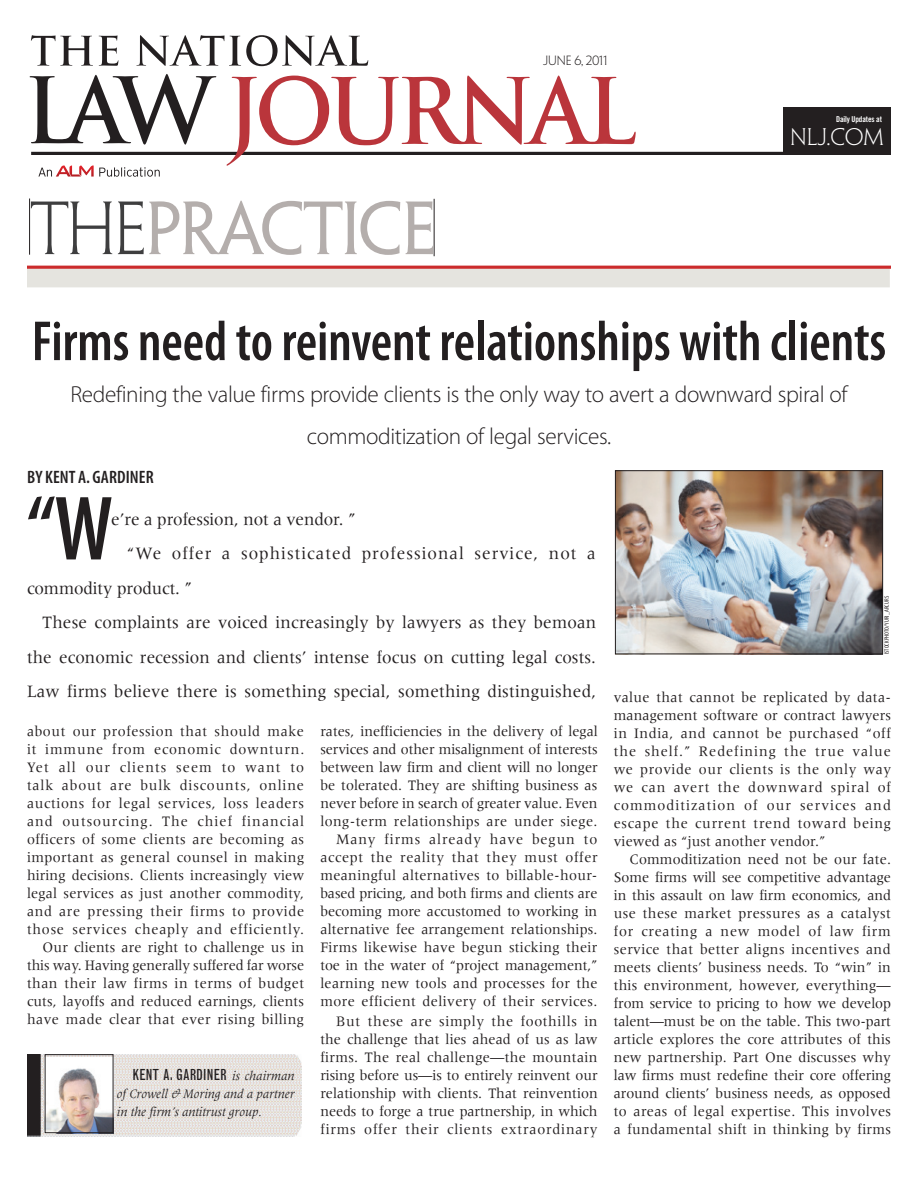
<style>
.page{position:relative;width:918px;height:1188px;background:#fff}
.page>*{position:absolute;margin:0;border:0;box-sizing:border-box;transform-origin:0 0}
.t1{font:600 condensed 92.25px "Myriad Pro";color:#231f20;scale:.95 1}
.t2{font:67.35px "Penumbra Half Serif Std";letter-spacing:-.035em;color:#b4aeac}
.t3{font:600 condensed 57px "Myriad Pro";color:#231f20;scale:.95 1}
.t4{font:300 23.25px/42px "Myriad Pro";letter-spacing:-.015em;color:#231f20;text-align:center}
.t5{font:300 21.6px "Penumbra Half Serif Std";color:#fff}
.t6{font:18px "Meridien LT Std";letter-spacing:.01em;color:#231f20;scale:.95 1}
.t7{font:18px "Meridien LT Std";letter-spacing:.06em;color:#231f20;scale:.95 1}
.t8{font:600 condensed 18px "Myriad Pro";letter-spacing:.005em;color:#231f20}
.t9{font:15px/18px "Meridien LT Std";letter-spacing:.02em;color:#231f20;text-align:justify;scale:.95 1}
.t10{font:condensed 15px "Grotesque MT Std";color:#231f20;scale:.95 1}
.t11{font:italic 13.5px/18px "Meridien LT Std";letter-spacing:-.005em;color:#231f20;scale:.95 1}
.t12{font:300 12px "Penumbra Flare Std";letter-spacing:-.01em;color:#231f20}
.t13{font:8.1px "Trade Gothic LT Std Bd Cn 20";letter-spacing:-.015em;color:#fff}
.t14{font:condensed 6.3px "Myriad Pro";letter-spacing:.02em;color:#231f20}
.s1{font-weight:300;color:#3e3e3f}
.s2{font-family:"Meridien LT Std";font-style:italic;font-stretch:normal;font-size:13.5px}
</style>
<div class="page">
<hr style="left:31px;top:152px;width:860px;height:3px;background:#231f20">
<svg style="left:227px;top:76px;width:409px;height:90px"></svg>
<svg style="left:31px;top:35px;width:337px;height:31px"></svg>
<svg style="left:30px;top:74px;width:186px;height:71px"></svg>
<div style="left:783px;top:108px;width:108px;height:45px;background:#231f20"></div>
<svg style="left:38px;top:166px;width:122px;height:11px"></svg>
<hr style="left:29px;top:199px;width:1px;height:56px;background:#231f20">
<hr style="left:434px;top:199px;width:1px;height:57px;background:#231f20">
<div style="left:27px;top:268px;width:863px;height:19px;background:#e5e4df"></div>
<hr style="left:27px;top:266px;width:864px;height:3px;background:#cb2b2c">
<img style="left:617px;top:472px;width:264px;height:180px">
<div style="left:615px;top:470px;width:268px;height:184px;border:1px solid #231f20"></div>
<img style="left:27px;top:1054px;width:275px;height:82px">
<img style="left:47px;top:1058px;width:64px;height:73px">
<div style="left:45px;top:1054px;width:68px;height:79px;border:1px solid #231f20"></div>
<h2 class="t2" style="left:30px;top:189px;width:408px"><span class="s1">the</span> PRACTICE</h2>
<p class="t12" style="left:543px;top:53px;width:66px">JUNE 6, 2011</p>
<p class="t13" style="left:836px;top:114px;width:47px">Daily Updates at</p>
<h3 class="t5" style="left:790px;top:125px;width:95px">NLJ.COM</h3>
<h3 class="t3" style="left:32px;top:306px;width:901px">Firms need to reinvent relationships with clients</h3>
<h3 class="t4" style="left:70px;top:373px;width:779px">Redefining the value firms provide clients is the only way to avert a downward spiral of commoditization of legal services.</h3>
<p class="t8" style="left:27px;top:466px;width:128px">By Kent A. gardiner</p>
<h1 class="t1" style="left:27px;top:472px;width:92px">“W</h1>
<p class="t6" style="left:111px;top:509px;width:259px">e’re a profession, not a vendor. ”</p>
<p class="t7" style="left:127px;top:544px;width:495px">“We offer a sophisticated professional service, not a</p>
<p class="t6" style="left:27px;top:578px;width:175px">commodity product. ”</p>
<p class="t6" style="left:43px;top:613px;width:584px">These complaints are voiced increasingly by lawyers as they bemoan</p>
<p class="t6" style="left:27px;top:647px;width:600px">the economic recession and clients’ intense focus on cutting legal costs.</p>
<p class="t6" style="left:27px;top:682px;width:601px">Law firms believe there is something special, something distinguished,</p>
<p class="t9" style="left:27px;top:722px;width:293px;text-align:right">about our profession that should make it immune from economic downturn.<br>Yet all our clients seem to want to talk about are bulk discounts, online auctions for legal services, loss leaders and outsourcing. The chief financial officers of some clients are becoming as important as general counsel in making hiring decisions. Clients increasingly view legal services as just another commodity, and are pressing their firms to provide those services cheaply and efficiently.<br>Our clients are right to challenge us in this way. Having generally suffered far worse than their law firms in terms of budget cuts, layoffs and reduced earnings, clients have made clear that ever rising billing</p>
<p class="t9" style="left:320px;top:722px;width:294px;text-align:right">rates, inefficiencies in the delivery of legal services and other misalignment of interests between law firm and client will no longer be tolerated. They are shifting business as never before in search of greater value. Even long-term relationships are under siege.<br>Many firms already have begun to accept the reality that they must offer meaningful alternatives to billable-hour&shy;based pricing, and both firms and clients are becoming more accustomed to working in alternative fee arrangement relationships.<br>Firms likewise have begun sticking their toe in the water of “project management,” learning new tools and processes for the more efficient delivery of their services.</p>
<p class="t9" style="left:320px;top:1012px;width:294px;text-indent:16px">But these are simply the foothills in the challenge that lies ahead of us as law firms. The real challenge—the mountain rising before us—is to entirely reinvent our relationship with clients. That reinvention needs to forge a true partnership, in which firms offer their clients extraordinary</p>
<p class="t10" style="left:133px;top:1066px;width:172px">KENT A. GARDINER <span class="s2">is chairman</span></p>
<p class="t11" style="left:117px;top:1085px;width:189px">of Crowell &amp; Moring and a partner in the firm’s antitrust group.</p>
<p class="t14" style="left:883px;top:654px;width:60px;rotate:-90deg">istockphoto/Yuri_Arcurs</p>
<p class="t9" style="left:614px;top:688px;width:293px">value that cannot be replicated by data&shy;management software or contract lawyers in India, and cannot be purchased “off the shelf.” Redefining the true value we provide our clients is the only way we can avert the downward spiral of commoditization of our services and escape the current trend toward being viewed as “just another vendor.”</p>
<p class="t9" style="left:614px;top:850px;width:293px;text-indent:16px">Commoditization need not be our fate.<br>Some firms will see competitive advantage in this assault on law firm economics, and use these market pressures as a catalyst for creating a new model of law firm service that better aligns incentives and meets clients’ business needs. To “win” in this environment, however, everything— from service to pricing to how we develop talent—must be on the table. This two-part article explores the core attributes of this new partnership. Part One discusses why law firms must redefine their core offering around clients’ business needs, as opposed to areas of legal expertise. This involves a fundamental shift in thinking by firms</p>
</div>
